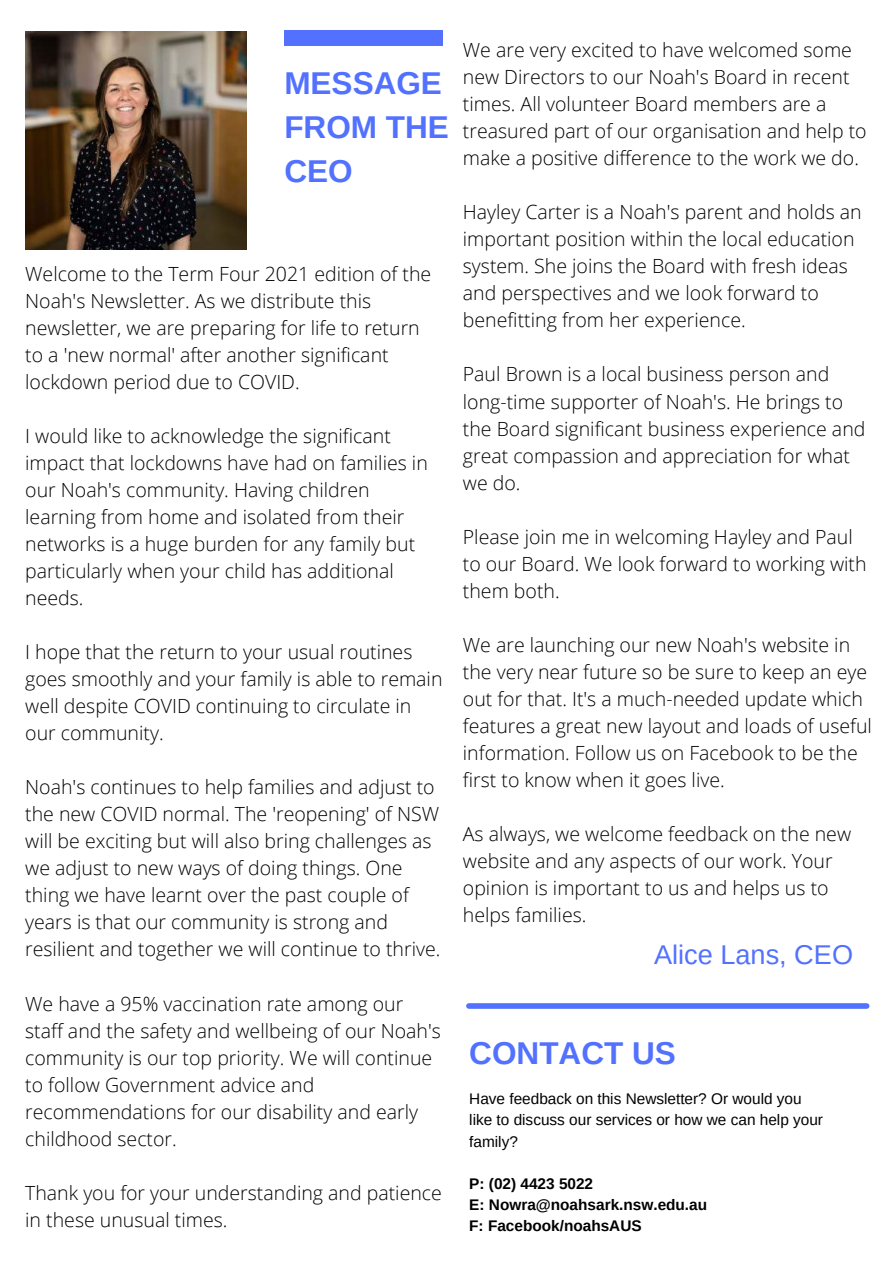
<style>
.page{position:relative;width:894px;height:1264px;background:#fff}
.page>*{position:absolute;margin:0;border:0;box-sizing:border-box;transform-origin:0 0}
.t1{font:700 31.5px/44px "Arimo";color:#5271ff}
.t2{font:27.15px "Arimo";color:#5271ff}
.t3{font:300 19.5px/27px "Open Sans";color:#000}
.t4{font:15.3px/21.1px "Arimo";color:#000}
.t5{font:700 15.3px/21.1px "Arimo";color:#000}
</style>
<div class="page">
<div style="left:284px;top:30px;width:159px;height:15px;background:#5271ff"></div>
<div style="left:469px;top:1003px;width:397px;height:5px;background:#5271ff"></div>
<img style="left:25px;top:32px;width:221px;height:217px">
<h1 class="t1" style="left:284px;top:61px;width:166px">MESSAGE<br>FROM THE<br>CEO</h1>
<p class="t3" style="left:25px;top:259px;width:407px">Welcome to the Term Four 2021 edition of the Noah's Newsletter. As we distribute this newsletter, we are preparing for life to return to a 'new normal' after another significant lockdown period due to COVID.</p>
<p class="t3" style="left:25px;top:421px;width:404px">I would like to acknowledge the significant impact that lockdowns have had on families in our Noah's community. Having children learning from home and isolated from their networks is a huge burden for any family but particularly when your child has additional needs.</p>
<p class="t3" style="left:25px;top:638px;width:418px">I hope that the return to your usual routines goes smoothly and your family is able to remain well despite COVID continuing to circulate in our community.</p>
<p class="t3" style="left:25px;top:773px;width:416px">Noah's continues to help families and adjust to the new COVID normal. The 'reopening' of NSW will be exciting but will also bring challenges as we adjust to new ways of doing things. One thing we have learnt over the past couple of years is that our community is strong and resilient and together we will continue to thrive.</p>
<p class="t3" style="left:25px;top:989px;width:417px">We have a 95% vaccination rate among our staff and the safety and wellbeing of our Noah's community is our top priority. We will continue to follow Government advice and recommendations for our disability and early childhood sector.</p>
<p class="t3" style="left:25px;top:1178px;width:418px">Thank you for your understanding and patience in these unusual times.</p>
<p class="t3" style="left:463px;top:36px;width:405px">We are very excited to have welcomed some new Directors to our Noah's Board in recent times. All volunteer Board members are a treasured part of our organisation and help to make a positive difference to the work we do.</p>
<p class="t3" style="left:463px;top:198px;width:400px">Hayley Carter is a Noah's parent and holds an important position within the local education system. She joins the Board with fresh ideas and perspectives and we look forward to benefitting from her experience.</p>
<p class="t3" style="left:463px;top:360px;width:404px">Paul Brown is a local business person and long-time supporter of Noah's. He brings to the Board significant business experience and great compassion and appreciation for what we do.</p>
<p class="t3" style="left:463px;top:522px;width:405px">Please join me in welcoming Hayley and Paul to our Board. We look forward to working with them both.</p>
<p class="t3" style="left:463px;top:630px;width:410px">We are launching our new Noah's website in the very near future so be sure to keep an eye out for that. It's a much-needed update which features a great new layout and loads of useful information. Follow us on Facebook to be the first to know when it goes live.</p>
<p class="t3" style="left:463px;top:820px;width:389px">As always, we welcome feedback on the new website and any aspects of our work. Your opinion is important to us and helps us to helps families.</p>
<h2 class="t2" style="left:654px;top:939px;width:200px">Alice Lans, CEO</h2>
<h1 class="t1" style="left:469px;top:1031px;width:208px">CONTACT US</h1>
<p class="t4" style="left:469px;top:1088px;width:355px">Have feedback on this Newsletter? Or would you like to discuss our services or how we can help your family?</p>
<p class="t5" style="left:469px;top:1172px;width:239px">P: (02) 4423 5022<br>E: Nowra@noahsark.nsw.edu.au<br>F: Facebook/noahsAUS</p>
</div>
